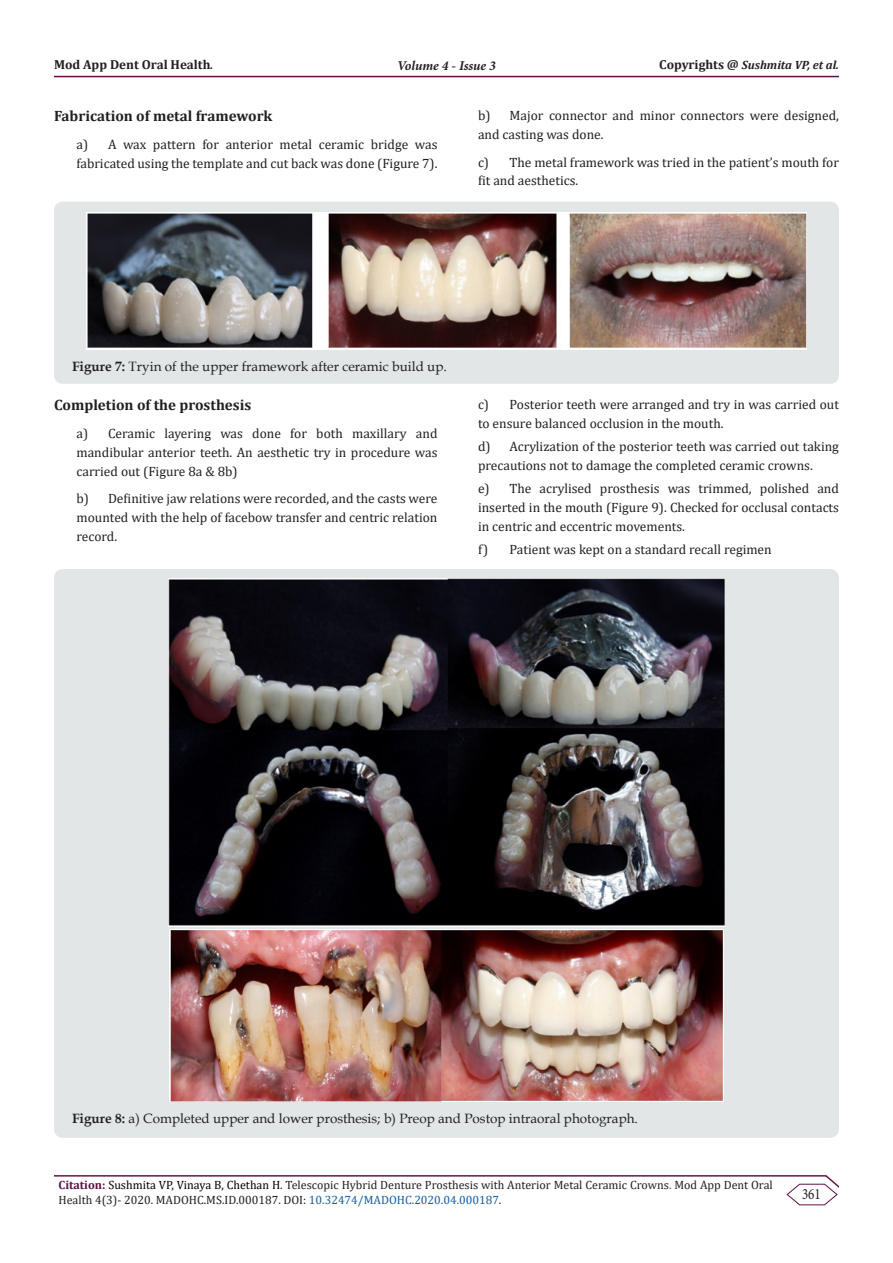
<style>
.page{position:relative;width:893px;height:1263px;background:#fff}
.page>*{position:absolute;margin:0;border:0;box-sizing:border-box;transform-origin:0 0}
.t1{font:15.75px "Minion Pro";color:#231f20;scale:.83 1}
.t2{font:700 15px "Cambria";color:#231f20}
.t3{font:13.5px/18.8px "Cambria";color:#231f20}
.t4{font:13.5px "Book Antiqua";color:#231f20}
.t5{font:italic 700 13.5px "Minion Pro";letter-spacing:-.005em;color:#231f20}
.t6{font:700 13.05px "Cambria";color:#231f20}
.t7{font:12px/15px "Cambria";color:#231f20}
.t8{font:italic 700 12px "Cambria";color:#231f20}
.s1{font-style:italic;font-size:12px}
.s2{font-style:normal;font-size:13.05px}
.s3{font-weight:700}
.s4{font-weight:700;color:#5c1043}
.s5{color:#000}
.s6{color:#175d9e}
</style>
<div class="page">
<hr style="left:54px;top:1175px;width:772px;height:1px;background:#5c1043">
<hr style="left:54px;top:76px;width:785px;height:1px;background:#5c1043">
<svg style="left:787px;top:1175px;width:52px;height:30px"></svg>
<div style="left:54px;top:202px;width:785px;height:182px;background:#e3e6e6;border-radius:9px"></div>
<img style="left:86px;top:213px;width:721px;height:137px">
<div style="left:54px;top:569px;width:785px;height:569px;background:#e3e6e6;border-radius:9px"></div>
<img style="left:168px;top:579px;width:557px;height:347px">
<img style="left:169px;top:929px;width:555px;height:172px">
<p class="t6" style="left:54px;top:55px;width:161px">Mod App Dent Oral Health<span class="s1">.</span></p>
<p class="t5" style="left:397px;top:56px;width:100px">Volume 4 - Issue 3</p>
<p class="t8" style="left:659px;top:56px;width:181px"><span class="s2">Copyrights @</span> Sushmita VP, et al.</p>
<p class="t2" style="left:54px;top:105px;width:220px">Fabrication of metal framework</p>
<p class="t3" style="left:76px;top:135px;width:362px">a) A wax pattern for anterior metal ceramic bridge was fabricated using the template and cut back was done (Figure 7).</p>
<p class="t3" style="left:478px;top:106px;width:362px">b) Major connector and minor connectors were designed, and casting was done.</p>
<p class="t3" style="left:478px;top:152px;width:362px">c) The metal framework was tried in the patient’s mouth for fit and aesthetics.</p>
<p class="t4" style="left:72px;top:357px;width:376px"><span class="s3">Figure 7:</span> Tryin of the upper framework after ceramic build up.</p>
<p class="t2" style="left:54px;top:395px;width:199px">Completion of the prosthesis</p>
<p class="t3" style="left:76px;top:424px;width:362px;text-align:justify">a) Ceramic layering was done for both maxillary and mandibular anterior teeth. An aesthetic try in procedure was carried out (Figure 8a &amp; 8b)</p>
<p class="t3" style="left:76px;top:489px;width:362px;text-align:justify">b) Definitive jaw relations were recorded, and the casts were mounted with the help of facebow transfer and centric relation record.</p>
<p class="t3" style="left:478px;top:395px;width:362px">c) Posterior teeth were arranged and try in was carried out to ensure balanced occlusion in the mouth.</p>
<p class="t3" style="left:478px;top:437px;width:362px">d) Acrylization of the posterior teeth was carried out taking precautions not to damage the completed ceramic crowns.</p>
<p class="t3" style="left:478px;top:479px;width:362px;text-align:justify">e) The acrylised prosthesis was trimmed, polished and inserted in the mouth (Figure 9). Checked for occlusal contacts in centric and eccentric movements.</p>
<p class="t3" style="left:478px;top:540px;width:295px">f) Patient was kept on a standard recall regimen</p>
<p class="t4" style="left:72px;top:1109px;width:567px"><span class="s3">Figure 8:</span> a) Completed upper and lower prosthesis; b) Preop and Postop intraoral photograph.</p>
<p class="t7" style="left:58px;top:1177px;width:716px"><span class="s4">Citation:</span> <span class="s5">Sushmita VP, Vinaya B, Chethan H</span>. Telescopic Hybrid Denture Prosthesis with Anterior Metal Ceramic Crowns<span class="s6">.</span> Mod App Dent Oral<br>Health 4(3)- 2020. MADOHC.MS.ID.000187. DOI: <span class="s6">10.32474/MADOHC.2020.04.000187</span>.</p>
<p class="t1" style="left:802px;top:1183px;width:24px">361</p>
</div>
